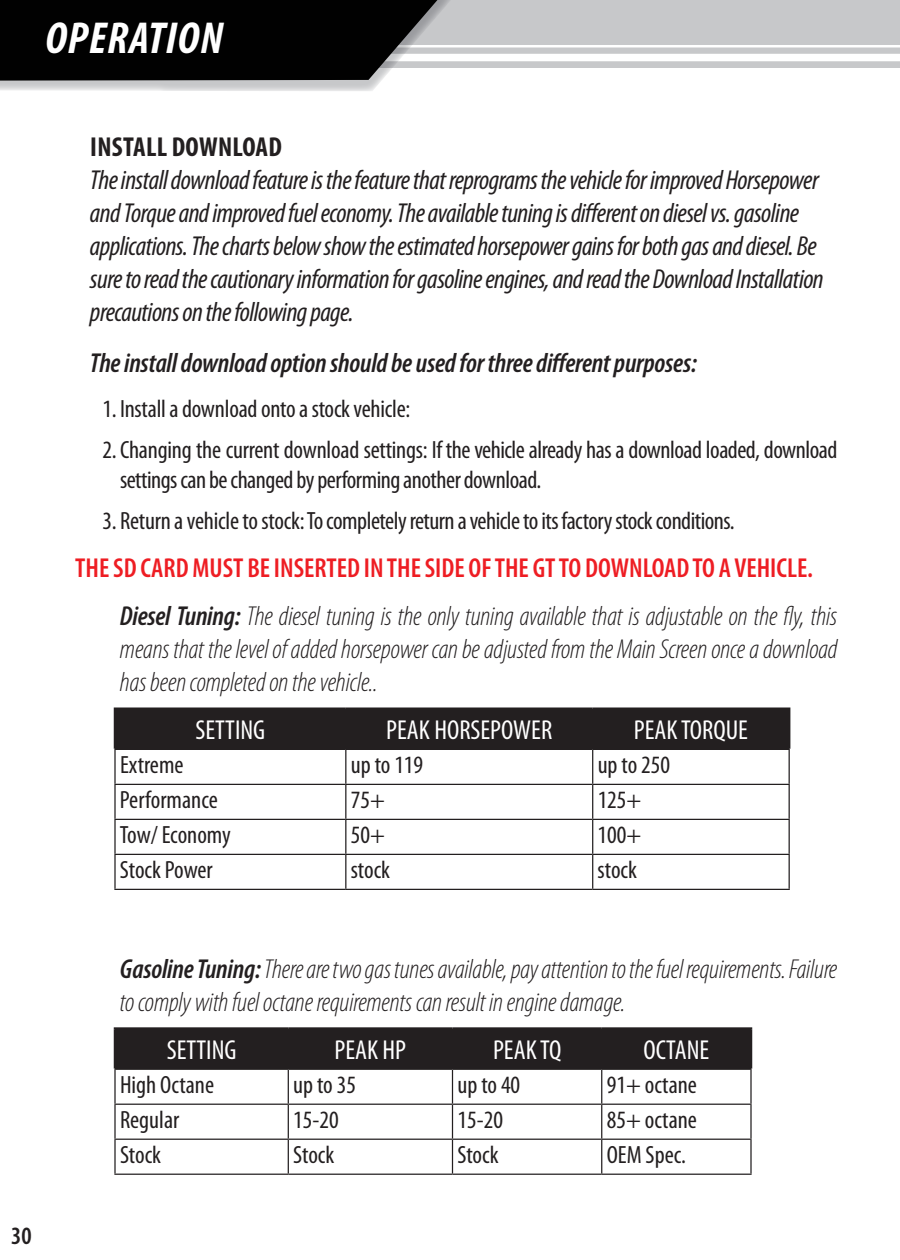
<style>
.page{position:relative;width:900px;height:1260px;background:#fff}
.page>*{position:absolute;margin:0;border:0;box-sizing:border-box;transform-origin:0 0}
.t1{font:italic 700 condensed 45px "Myriad Pro";letter-spacing:.02em;color:#fff}
.t2{font:italic condensed 27.5px/33px "Myriad Pro";letter-spacing:-.02em;color:#231f20}
.t3{font:italic 300 condensed 27.5px/33px "Myriad Pro";letter-spacing:-.01em;color:#231f20;text-align:justify}
.t4{font:italic 600 condensed 27.5px "Myriad Pro";letter-spacing:-.01em;color:#231f20}
.t5{font:600 condensed 27.5px "Myriad Pro";color:#ee1d23}
.t6{font:condensed 27.5px "Myriad Pro";color:#fff}
.t7{font:700 condensed 27.5px "Myriad Pro";letter-spacing:.01em;color:#231f20}
.t8{font:condensed 25px/30px "Myriad Pro";letter-spacing:-.01em;color:#231f20}
.t9{font:600 condensed 25px "Myriad Pro";color:#231f20}
.s1{font-weight:600}
</style>
<div class="page">
<div style="left:0;top:0;width:900px;height:68px;background:#c7c8ca"></div>
<div style="left:0;top:54px;width:900px;height:7px;background:#fff"></div>
<hr style="left:6px;top:45px;width:894px;height:3px;background:#fff">
<svg style="left:0;top:0;width:461px;height:91px;background:#323232"></svg>
<div style="left:116px;top:710px;width:672px;height:39px;background:#231f20"></div>
<hr style="left:114px;top:708px;width:232px;height:2px;background:#231f20">
<hr style="left:114px;top:710px;width:2px;height:39px;background:#231f20">
<hr style="left:346px;top:708px;width:247px;height:2px;background:#231f20">
<hr style="left:345px;top:710px;width:2px;height:39px;background:#231f20">
<hr style="left:593px;top:708px;width:197px;height:2px;background:#231f20">
<hr style="left:591px;top:710px;width:3px;height:39px;background:#231f20">
<hr style="left:788px;top:710px;width:2px;height:39px;background:#231f20">
<hr style="left:114px;top:749px;width:232px;height:1px;background:#231f20">
<hr style="left:114px;top:750px;width:2px;height:34px;background:#231f20">
<hr style="left:346px;top:749px;width:247px;height:1px;background:#231f20">
<hr style="left:345px;top:750px;width:1px;height:34px;background:#231f20">
<hr style="left:593px;top:749px;width:197px;height:1px;background:#231f20">
<hr style="left:592px;top:750px;width:1px;height:34px;background:#231f20">
<hr style="left:789px;top:750px;width:1px;height:34px;background:#231f20">
<hr style="left:114px;top:784px;width:232px;height:1px;background:#231f20">
<hr style="left:114px;top:785px;width:2px;height:34px;background:#231f20">
<hr style="left:346px;top:784px;width:247px;height:1px;background:#231f20">
<hr style="left:345px;top:785px;width:1px;height:34px;background:#231f20">
<hr style="left:593px;top:784px;width:197px;height:1px;background:#231f20">
<hr style="left:592px;top:785px;width:1px;height:34px;background:#231f20">
<hr style="left:789px;top:785px;width:1px;height:34px;background:#231f20">
<hr style="left:114px;top:819px;width:232px;height:1px;background:#231f20">
<hr style="left:114px;top:820px;width:2px;height:34px;background:#231f20">
<hr style="left:346px;top:819px;width:247px;height:1px;background:#231f20">
<hr style="left:345px;top:820px;width:1px;height:34px;background:#231f20">
<hr style="left:593px;top:819px;width:197px;height:1px;background:#231f20">
<hr style="left:592px;top:820px;width:1px;height:34px;background:#231f20">
<hr style="left:789px;top:820px;width:1px;height:34px;background:#231f20">
<hr style="left:114px;top:854px;width:232px;height:1px;background:#231f20">
<hr style="left:114px;top:855px;width:2px;height:34px;background:#231f20">
<hr style="left:346px;top:854px;width:247px;height:1px;background:#231f20">
<hr style="left:345px;top:855px;width:1px;height:34px;background:#231f20">
<hr style="left:593px;top:854px;width:197px;height:1px;background:#231f20">
<hr style="left:592px;top:855px;width:1px;height:34px;background:#231f20">
<hr style="left:789px;top:855px;width:1px;height:34px;background:#231f20">
<hr style="left:114px;top:889px;width:232px;height:1px;background:#231f20">
<hr style="left:346px;top:889px;width:247px;height:1px;background:#231f20">
<hr style="left:593px;top:889px;width:197px;height:1px;background:#231f20">
<div style="left:116px;top:1030px;width:634px;height:39px;background:#231f20"></div>
<hr style="left:114px;top:1027px;width:174px;height:3px;background:#231f20">
<hr style="left:114px;top:1030px;width:2px;height:39px;background:#231f20">
<hr style="left:288px;top:1027px;width:165px;height:3px;background:#231f20">
<hr style="left:287px;top:1030px;width:3px;height:39px;background:#231f20">
<hr style="left:452px;top:1027px;width:150px;height:3px;background:#231f20">
<hr style="left:451px;top:1030px;width:3px;height:39px;background:#231f20">
<hr style="left:602px;top:1027px;width:150px;height:3px;background:#231f20">
<hr style="left:600px;top:1030px;width:3px;height:39px;background:#231f20">
<hr style="left:750px;top:1030px;width:2px;height:39px;background:#231f20">
<hr style="left:114px;top:1069px;width:174px;height:1px;background:#231f20">
<hr style="left:114px;top:1070px;width:2px;height:34px;background:#231f20">
<hr style="left:288px;top:1069px;width:165px;height:1px;background:#231f20">
<hr style="left:288px;top:1070px;width:1px;height:34px;background:#231f20">
<hr style="left:452px;top:1069px;width:150px;height:1px;background:#231f20">
<hr style="left:452px;top:1070px;width:1px;height:34px;background:#231f20">
<hr style="left:602px;top:1069px;width:150px;height:1px;background:#231f20">
<hr style="left:601px;top:1070px;width:1px;height:34px;background:#231f20">
<hr style="left:750px;top:1070px;width:2px;height:34px;background:#231f20">
<hr style="left:114px;top:1104px;width:174px;height:1px;background:#231f20">
<hr style="left:114px;top:1105px;width:2px;height:34px;background:#231f20">
<hr style="left:288px;top:1104px;width:165px;height:1px;background:#231f20">
<hr style="left:288px;top:1105px;width:1px;height:34px;background:#231f20">
<hr style="left:452px;top:1104px;width:150px;height:1px;background:#231f20">
<hr style="left:452px;top:1105px;width:1px;height:34px;background:#231f20">
<hr style="left:602px;top:1104px;width:150px;height:1px;background:#231f20">
<hr style="left:601px;top:1105px;width:1px;height:34px;background:#231f20">
<hr style="left:750px;top:1105px;width:2px;height:34px;background:#231f20">
<hr style="left:114px;top:1139px;width:174px;height:1px;background:#231f20">
<hr style="left:114px;top:1140px;width:2px;height:34px;background:#231f20">
<hr style="left:288px;top:1139px;width:165px;height:1px;background:#231f20">
<hr style="left:288px;top:1140px;width:1px;height:34px;background:#231f20">
<hr style="left:452px;top:1139px;width:150px;height:1px;background:#231f20">
<hr style="left:452px;top:1140px;width:1px;height:34px;background:#231f20">
<hr style="left:602px;top:1139px;width:150px;height:1px;background:#231f20">
<hr style="left:601px;top:1140px;width:1px;height:34px;background:#231f20">
<hr style="left:750px;top:1140px;width:2px;height:34px;background:#231f20">
<hr style="left:114px;top:1174px;width:174px;height:1px;background:#231f20">
<hr style="left:288px;top:1174px;width:165px;height:1px;background:#231f20">
<hr style="left:452px;top:1174px;width:150px;height:1px;background:#231f20">
<hr style="left:602px;top:1174px;width:150px;height:1px;background:#231f20">
<h1 class="t1" style="left:45px;top:10px;width:179px">OPERATION</h1>
<p class="t9" style="left:11px;top:1222px;width:22px">30</p>
<p class="t7" style="left:90px;top:129px;width:193px">INSTALL DOWNLOAD</p>
<p class="t2" style="left:90px;top:163px;width:735px">The install download feature is the feature that reprograms the vehicle for improved Horsepower and Torque and improved fuel economy. The available tuning is different on diesel vs. gasoline applications. The charts below show the estimated horsepower gains for both gas and diesel. Be sure to read the cautionary information for gasoline engines, and read the Download Installation precautions on the following page.</p>
<p class="t4" style="left:90px;top:348px;width:608px">The install download option should be used for three different purposes:</p>
<p class="t8" style="left:102px;top:393px;width:309px">1. Install a download onto a stock vehicle:</p>
<p class="t8" style="left:120px;top:434px;width:719px;text-indent:-18px">2.Changing the current download settings: If the vehicle already has a download loaded, download settings can be changed by performing another download.</p>
<p class="t8" style="left:102px;top:506px;width:634px">3. Return a vehicle to stock: To completely return a vehicle to its factory stock conditions.</p>
<p class="t5" style="left:75px;top:553px;width:739px">THE SD CARD MUST BE INSERTED IN THE SIDE OF THE GT TO DOWNLOAD TO A VEHICLE.</p>
<p class="t3" style="left:120px;top:600px;width:719px"><span class="s1">Diesel Tuning:</span> The diesel tuning is the only tuning available that is adjustable on the fly, this means that the level of added horsepower can be adjusted from the Main Screen once a download has been completed on the vehicle..</p>
<p class="t6" style="left:196px;top:714px;width:71px">SETTING</p>
<p class="t6" style="left:386px;top:714px;width:167px">PEAK HORSEPOWER</p>
<p class="t6" style="left:634px;top:714px;width:116px">PEAK TORQUE</p>
<p class="t8" style="left:120px;top:750px;width:65px">Extreme</p>
<p class="t8" style="left:351px;top:750px;width:74px">up to 119</p>
<p class="t8" style="left:598px;top:750px;width:74px">up to 250</p>
<p class="t8" style="left:120px;top:785px;width:99px">Performance</p>
<p class="t8" style="left:351px;top:785px;width:36px">75+</p>
<p class="t8" style="left:598px;top:785px;width:45px">125+</p>
<p class="t8" style="left:120px;top:820px;width:112px">Tow/ Economy</p>
<p class="t8" style="left:351px;top:820px;width:36px">50+</p>
<p class="t8" style="left:598px;top:820px;width:45px">100+</p>
<p class="t8" style="left:120px;top:855px;width:94px">Stock Power</p>
<p class="t8" style="left:351px;top:855px;width:41px">stock</p>
<p class="t8" style="left:598px;top:855px;width:41px">stock</p>
<p class="t3" style="left:120px;top:953px;width:719px"><span class="s1">Gasoline Tuning:</span> There are two gas tunes available, pay attention to the fuel requirements. Failure to comply with fuel octane requirements can result in engine damage.</p>
<p class="t6" style="left:167px;top:1033px;width:71px">SETTING</p>
<p class="t6" style="left:335px;top:1033px;width:73px">PEAK HP</p>
<p class="t6" style="left:493px;top:1033px;width:70px">PEAK TQ</p>
<p class="t6" style="left:644px;top:1033px;width:67px">OCTANE</p>
<p class="t8" style="left:120px;top:1069px;width:96px">High Octane</p>
<p class="t8" style="left:293px;top:1069px;width:64px">up to 35</p>
<p class="t8" style="left:458px;top:1069px;width:64px">up to 40</p>
<p class="t8" style="left:607px;top:1069px;width:92px">91+ octane</p>
<p class="t8" style="left:120px;top:1104px;width:61px">Regular</p>
<p class="t8" style="left:293px;top:1104px;width:47px">15-20</p>
<p class="t8" style="left:458px;top:1104px;width:47px">15-20</p>
<p class="t8" style="left:607px;top:1104px;width:92px">85+ octane</p>
<p class="t8" style="left:120px;top:1139px;width:43px">Stock</p>
<p class="t8" style="left:293px;top:1139px;width:43px">Stock</p>
<p class="t8" style="left:458px;top:1139px;width:43px">Stock</p>
<p class="t8" style="left:607px;top:1139px;width:81px">OEM Spec.</p>
</div>
